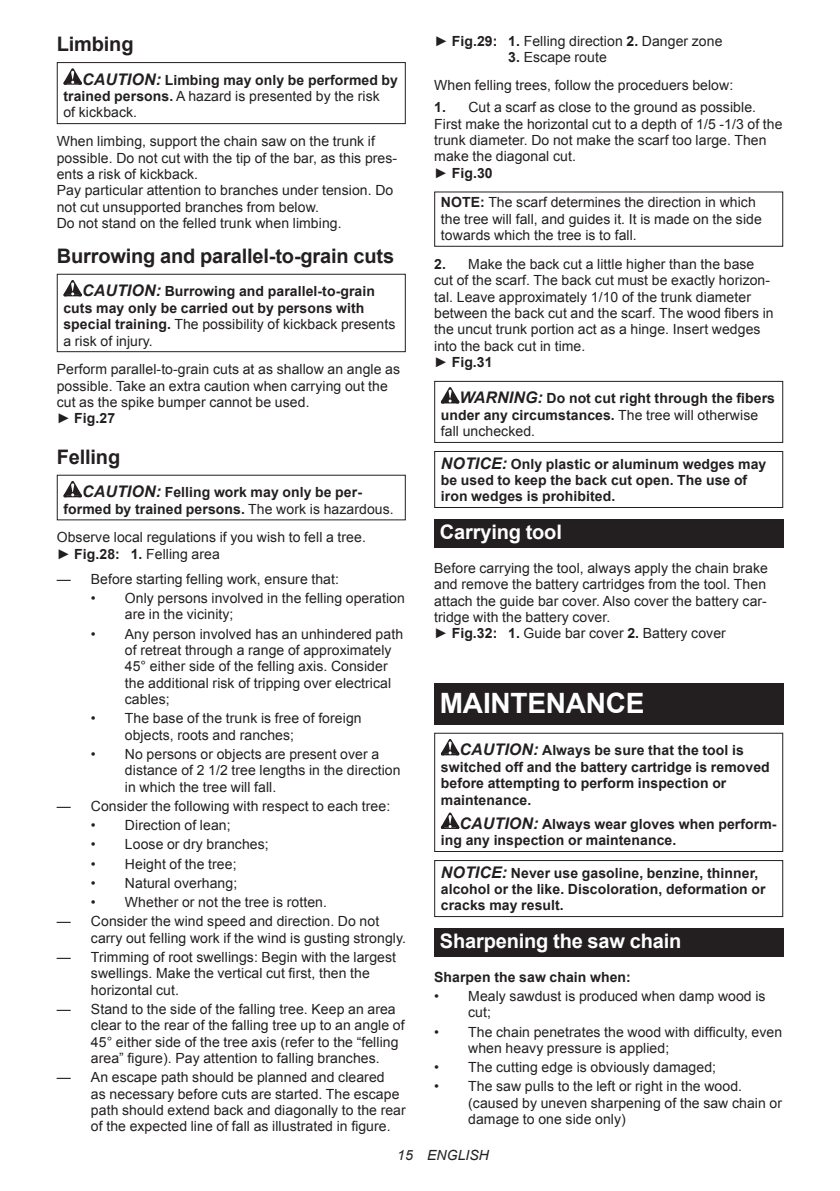
<style>
.page{position:relative;width:840px;height:1191px;background:#fff}
.page>*{position:absolute;margin:0;border:0;box-sizing:border-box;transform-origin:0 0}
.t1{font:700 28px "Arial";letter-spacing:-.01em;color:#fff}
.t2{font:700 20px "Arial";letter-spacing:-.01em;color:#231f20}
.t3{font:700 20px "Arial";letter-spacing:-.01em;color:#fff}
.t4{font:14px/16.4px "Arial";letter-spacing:.005em;color:#231f20}
.t5{font:700 14px/16.4px "Arial";letter-spacing:.005em;color:#231f20}
.t6{font:italic 14px "Arial";letter-spacing:.005em;color:#231f20}
.s1{font-style:italic;font-size:16px}
.s2{font-weight:400}
.s3{font-weight:700}
</style>
<div class="page">
<svg style="left:63px;top:68px;width:19px;height:17px"></svg>
<div style="left:57px;top:62px;width:348px;height:62px;border:1px solid #231f20"></div>
<svg style="left:63px;top:280px;width:19px;height:16px"></svg>
<div style="left:57px;top:274px;width:348px;height:78px;border:1px solid #231f20"></div>
<svg style="left:63px;top:481px;width:19px;height:16px"></svg>
<div style="left:434px;top:191px;width:348px;height:56px;border:1px solid #231f20"></div>
<svg style="left:440px;top:387px;width:19px;height:16px"></svg>
<div style="left:434px;top:381px;width:348px;height:62px;border:1px solid #231f20"></div>
<div style="left:434px;top:451px;width:348px;height:57px;border:1px solid #231f20"></div>
<div style="left:434px;top:519px;width:348px;height:29px;background:#231f20"></div>
<div style="left:434px;top:683px;width:348px;height:41px;background:#231f20"></div>
<svg style="left:440px;top:739px;width:19px;height:16px"></svg>
<svg style="left:440px;top:812px;width:19px;height:17px"></svg>
<div style="left:434px;top:732px;width:348px;height:120px;border:1px solid #231f20"></div>
<div style="left:434px;top:860px;width:348px;height:57px;border:1px solid #231f20"></div>
<div style="left:434px;top:928px;width:348px;height:29px;background:#231f20"></div>
<h2 class="t2" style="left:57px;top:31px;width:78px">Limbing</h2>
<p class="t5" style="left:63px;top:72px;width:336px;text-indent:19px"><span class="s1">CAUTION:</span> Limbing may only be performed by trained persons. <span class="s2">A hazard is presented by the risk<br>of kickback.</span></p>
<p class="t4" style="left:57px;top:133px;width:342px">When limbing, support the chain saw on the trunk if possible. Do not cut with the tip of the bar, as this pres&shy;ents a risk of kickback.<br>Pay particular attention to branches under tension. Do not cut unsupported branches from below.<br>Do not stand on the felled trunk when limbing.</p>
<h2 class="t2" style="left:57px;top:242px;width:339px">Burrowing and parallel-to-grain cuts</h2>
<p class="t5" style="left:63px;top:284px;width:333px;text-indent:19px"><span class="s1">CAUTION:</span> Burrowing and parallel-to-grain cuts may only be carried out by persons with special training. <span class="s2">The possibility of kickback presents a risk of injury.</span></p>
<p class="t4" style="left:57px;top:361px;width:344px">Perform parallel-to-grain cuts at as shallow an angle as possible. Take an extra caution when carrying out the cut as the spike bumper cannot be used.<br>► <span class="s3">Fig.27</span></p>
<h2 class="t2" style="left:57px;top:443px;width:65px">Felling</h2>
<p class="t5" style="left:63px;top:484px;width:331px;text-indent:19px"><span class="s1">CAUTION:</span> Felling work may only be per&shy;formed by trained persons. <span class="s2">The work is hazardous.</span></p>
<p class="t4" style="left:57px;top:529px;width:310px">Observe local regulations if you wish to fell a tree. ► <span class="s3">Fig.28: 1.</span> Felling area</p>
<p class="t4" style="left:57px;top:571px;width:283px">— Before starting felling work, ensure that:</p>
<p class="t4" style="left:125px;top:590px;width:281px;text-indent:-34px">• Only persons involved in the felling operation are in the vicinity;</p>
<p class="t4" style="left:125px;top:625px;width:279px;text-indent:-34px">• Any person involved has an unhindered path of retreat through a range of approximately 45° either side of the felling axis. Consider the additional risk of tripping over electrical cables;</p>
<p class="t4" style="left:125px;top:710px;width:238px;text-indent:-34px">• The base of the trunk is free of foreign objects, roots and ranches;</p>
<p class="t4" style="left:125px;top:746px;width:277px;text-indent:-34px">• No persons or objects are present over a distance of 2 1/2 tree lengths in the direction in which the tree will fall.</p>
<p class="t4" style="left:57px;top:798px;width:335px">— Consider the following with respect to each tree:</p>
<p class="t4" style="left:91px;top:817px;width:141px">• Direction of lean;</p>
<p class="t4" style="left:91px;top:836px;width:179px">• Loose or dry branches;</p>
<p class="t4" style="left:91px;top:855px;width:147px">• Height of the tree;</p>
<p class="t4" style="left:91px;top:874px;width:148px">• Natural overhang;</p>
<p class="t4" style="left:91px;top:894px;width:237px">• Whether or not the tree is rotten.</p>
<p class="t4" style="left:91px;top:913px;width:316px;text-indent:-34px">— Consider the wind speed and direction. Do not carry out felling work if the wind is gusting strongly.</p>
<p class="t4" style="left:91px;top:948px;width:306px;text-indent:-34px">— Trimming of root swellings: Begin with the largest swellings. Make the vertical cut first, then the horizontal cut.</p>
<p class="t4" style="left:91px;top:1000px;width:315px;text-indent:-34px">— Stand to the side of the falling tree. Keep an area clear to the rear of the falling tree up to an angle of 45° either side of the tree axis (refer to the “felling area” figure). Pay attention to falling branches.</p>
<p class="t4" style="left:91px;top:1069px;width:316px;text-indent:-34px">— An escape path should be planned and cleared<br>as necessary before cuts are started. The escape path should extend back and diagonally to the rear of the expected line of fall as illustrated in figure.</p>
<p class="t4" style="left:434px;top:33px;width:289px">► <span class="s3">Fig.29: 1.</span> Felling direction <span class="s3">2.</span> Danger zone</p>
<p class="t4" style="left:434px;top:44px;width:300px;line-height:27.8px;text-indent:74px"><span class="s3">3.</span> Escape route<br>When felling trees, follow the proceduers below:</p>
<p class="t4" style="left:434px;top:99px;width:349px"><span class="s3">1.</span> Cut a scarf as close to the ground as possible.<br>First make the horizontal cut to a depth of 1/5 -1/3 of the trunk diameter. Do not make the scarf too large. Then make the diagonal cut.<br>► <span class="s3">Fig.30</span></p>
<p class="t4" style="left:441px;top:194px;width:322px"><span class="s3">NOTE:</span> The scarf determines the direction in which the tree will fall, and guides it. It is made on the side towards which the tree is to fall.</p>
<p class="t4" style="left:434px;top:256px;width:341px"><span class="s3">2.</span> Make the back cut a little higher than the base cut of the scarf. The back cut must be exactly horizon&shy;tal. Leave approximately 1/10 of the trunk diameter between the back cut and the scarf. The wood fibers in the uncut trunk portion act as a hinge. Insert wedges into the back cut in time.<br>► <span class="s3">Fig.31</span></p>
<p class="t5" style="left:440px;top:391px;width:335px;text-indent:19px"><span class="s1">WARNING:</span> Do not cut right through the fibers under any circumstances. <span class="s2">The tree will otherwise fall unchecked.</span></p>
<p class="t5" style="left:440px;top:456px;width:327px"><span class="s1">NOTICE:</span> Only plastic or aluminum wedges may be used to keep the back cut open. The use of iron wedges is prohibited.</p>
<h2 class="t3" style="left:439px;top:519px;width:123px">Carrying tool</h2>
<p class="t4" style="left:434px;top:560px;width:335px">Before carrying the tool, always apply the chain brake and remove the battery cartridges from the tool. Then attach the guide bar cover. Also cover the battery car&shy;tridge with the battery cover.<br>► <span class="s3">Fig.32: 1.</span> Guide bar cover <span class="s3">2.</span> Battery cover</p>
<h1 class="t1" style="left:439px;top:685px;width:206px">MAINTENANCE</h1>
<p class="t5" style="left:440px;top:742px;width:330px;text-indent:19px"><span class="s1">CAUTION:</span> Always be sure that the tool is switched off and the battery cartridge is removed before attempting to perform inspection or maintenance.</p>
<p class="t5" style="left:440px;top:816px;width:337px;text-indent:19px"><span class="s1">CAUTION:</span> Always wear gloves when perform&shy;ing any inspection or maintenance.</p>
<p class="t5" style="left:440px;top:865px;width:326px"><span class="s1">NOTICE:</span> Never use gasoline, benzine, thinner, alcohol or the like. Discoloration, deformation or cracks may result.</p>
<h2 class="t3" style="left:439px;top:928px;width:243px">Sharpening the saw chain</h2>
<p class="t5" style="left:434px;top:969px;width:198px">Sharpen the saw chain when:</p>
<p class="t4" style="left:468px;top:988px;width:299px;text-indent:-34px">• Mealy sawdust is produced when damp wood is cut;</p>
<p class="t4" style="left:468px;top:1023px;width:315px;text-indent:-34px">• The chain penetrates the wood with difficulty, even when heavy pressure is applied;</p>
<p class="t4" style="left:434px;top:1059px;width:283px">• The cutting edge is obviously damaged;</p>
<p class="t4" style="left:468px;top:1078px;width:315px;text-indent:-34px">• The saw pulls to the left or right in the wood. (caused by uneven sharpening of the saw chain or damage to one side only)</p>
<p class="t6" style="left:397px;top:1146px;width:93px">15 ENGLISH</p>
</div>
